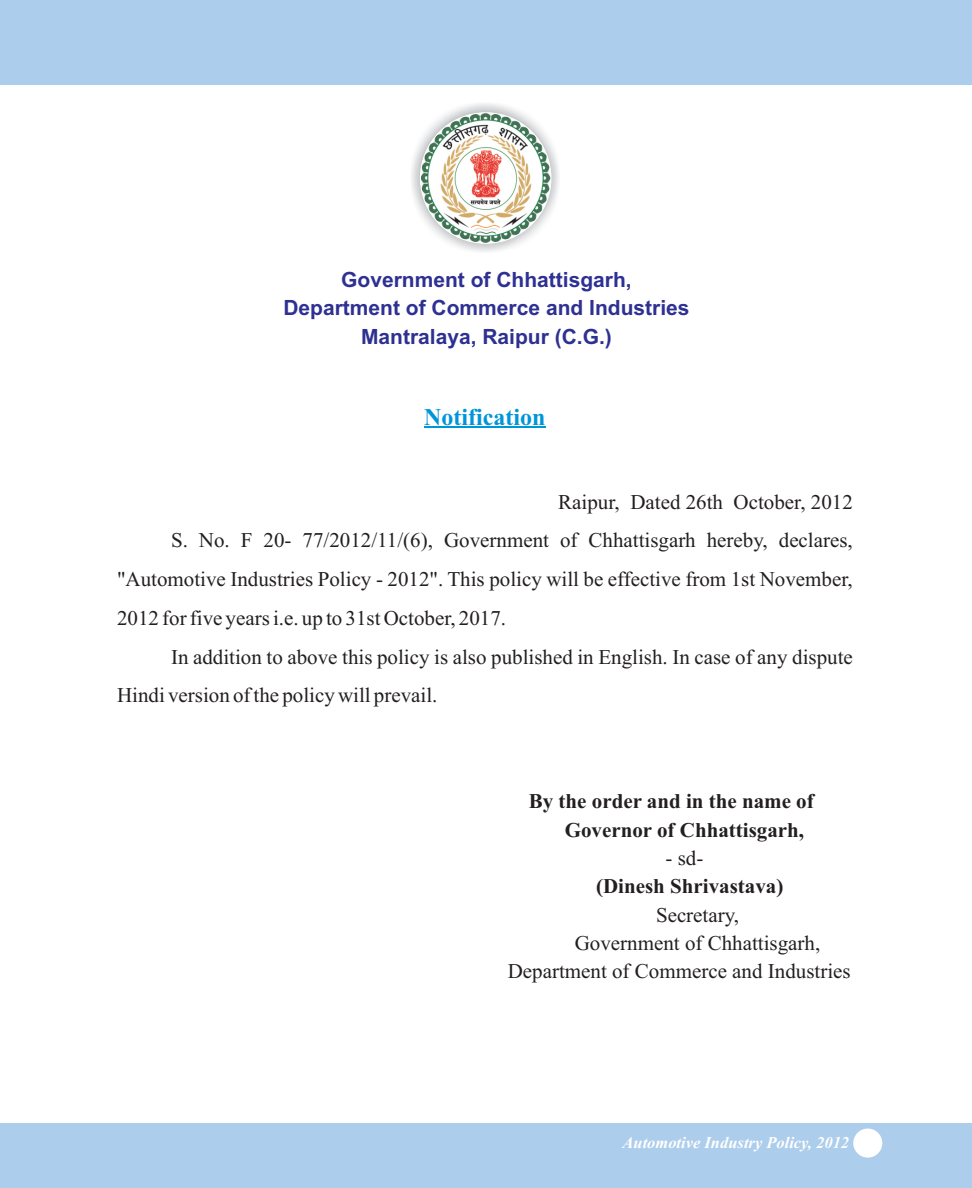
<style>
.page{position:relative;width:972px;height:1188px;background:#fff}
.page>*{position:absolute;margin:0;border:0;box-sizing:border-box;transform-origin:0 0}
.t1{font:700 24px "Times New Roman";color:#0095d9}
.t2{font:21px "Times New Roman";color:#231f20}
.t3{font:700 21px/28.2px "Arial";color:#2e3092;text-align:center}
.t4{font:700 21px/28.3px "Times New Roman";color:#231f20}
.t5{font:italic 700 16.5px "Times New Roman";color:#fff}
</style>
<div class="page">
<hr style="left:424px;top:427px;width:122px;height:1px;background:#0095d9">
<div style="left:0;top:0;width:972px;height:85px;background:#accdeb"></div>
<div style="left:0;top:1123px;width:972px;height:65px;background:#accdeb"></div>
<img style="left:411px;top:103px;width:148px;height:149px">
<img style="left:420px;top:113px;width:131px;height:130px;border-radius:50%">
<div style="left:853px;top:1129px;width:29px;height:29px;background:#fff;border-radius:50%"></div>
<p class="t3" style="left:283px;top:268px;width:408px">Government of Chhattisgarh,<br>Department of Commerce and Industries<br>Mantralaya, Raipur (C.G.)</p>
<p class="t1" style="left:424px;top:408px;width:123px">Notification</p>
<p class="t2" style="left:558px;top:494px;width:296px">Raipur, Dated 26th October, 2012</p>
<p class="t2" style="left:171px;top:533px;width:683px">S. No. F 20- 77/2012/11/(6), Government of Chhattisgarh hereby, declares,</p>
<p class="t2" style="left:117px;top:572px;width:737px">"Automotive Industries Policy - 2012". This policy will be effective from 1st November,</p>
<p class="t2" style="left:117px;top:610px;width:391px">2012 for five years i.e. up to 31st October, 2017.</p>
<p class="t2" style="left:171px;top:649px;width:683px">In addition to above this policy is also published in English. In case of any dispute</p>
<p class="t2" style="left:117px;top:688px;width:322px">Hindi version of the policy will prevail.</p>
<p class="t4" style="left:565px;top:789px;width:250px;text-indent:-36px">By the order and in the name of<br>Governor of Chhattisgarh,</p>
<p class="t4" style="left:596px;top:874px;width:189px">(Dinesh Shrivastava)</p>
<p class="t2" style="left:656px;top:907px;width:85px">Secretary,</p>
<p class="t2" style="left:575px;top:935px;width:247px">Government of Chhattisgarh,</p>
<p class="t2" style="left:508px;top:964px;width:344px">Department of Commerce and Industries</p>
<p class="t2" style="left:666px;top:850px;width:39px">- sd-</p>
<p class="t5" style="left:623px;top:1137px;width:228px">Automotive Industry Policy, 2012</p>
</div>
